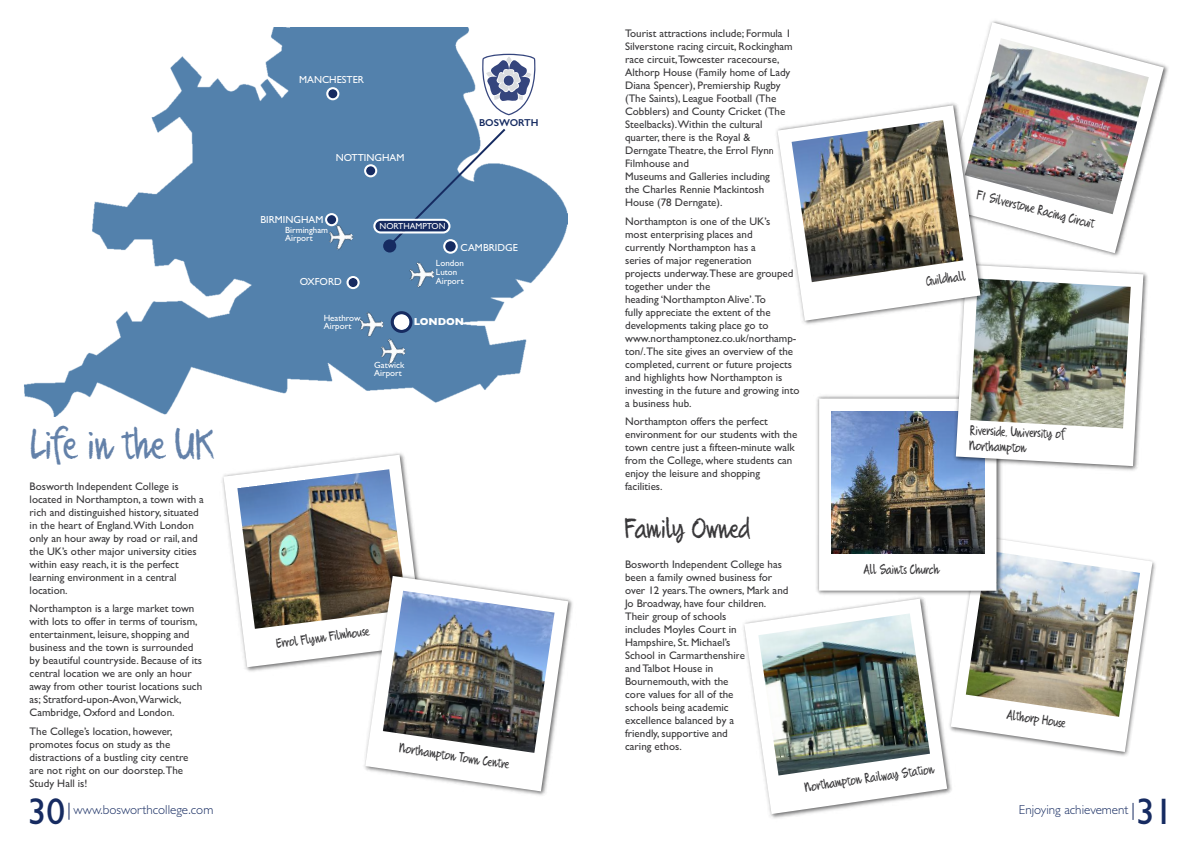
<style>
.page{position:relative;width:1191px;height:842px;background:#fff}
.page>*{position:absolute;margin:0;border:0;box-sizing:border-box;transform-origin:0 0}
.t1{font:38px "Quikhand";color:#6381a9}
.t2{font:37.2px "Gill Sans";color:#162b61}
.t3{font:37px "Gill Sans";color:#162b61}
.t4{font:25px "Quikhand";color:#39383a}
.t5{font:300 13px "Gill Sans";color:#162b61}
.t6{font:12px/15.4px "Quikhand";color:#39383a}
.t7{font:11px/13px "Gill Sans";color:#39383a}
.t8{font:10.3px "Gill Sans";color:#fff}
.t9{font:700 10.3px "Gill Sans";letter-spacing:-.015em;color:#fff}
.t10{font:600 10px "Gill Sans";color:#162b61}
.t11{font:9px/7.8px "Gill Sans";color:#fff}
.t12{font:8.8px "Gill Sans";color:#fff}
</style>
<div class="page">
<img style="left:24px;top:27px;width:544px;height:389px">
<svg style="left:391px;top:311px;width:21px;height:22px"></svg>
<svg style="left:346px;top:276px;width:14px;height:13px"></svg>
<svg style="left:325px;top:213px;width:13px;height:13px"></svg>
<img style="left:356px;top:310px;width:28px;height:28px">
<img style="left:407px;top:260px;width:27px;height:28px">
<img style="left:378px;top:337px;width:28px;height:28px">
<svg style="left:326px;top:87px;width:13px;height:13px"></svg>
<img style="left:326px;top:223px;width:28px;height:28px">
<svg style="left:1132px;top:803px;width:1px;height:17px"></svg>
<svg style="left:69px;top:803px;width:1px;height:17px"></svg>
<svg style="left:481px;top:54px;width:55px;height:61px"></svg>
<div style="left:504px;top:76px;width:9px;height:10px;background:#35457d;border-radius:50%"></div>
<svg style="left:986px;top:22px;width:177px;height:231px"></svg>
<img style="left:970px;top:38px;width:178px;height:176px">
<svg style="left:223px;top:455px;width:196px;height:212px"></svg>
<img style="left:237px;top:469px;width:170px;height:160px">
<img style="left:360px;top:570px;width:213px;height:226px">
<svg style="left:365px;top:576px;width:203px;height:215px"></svg>
<img style="left:383px;top:591px;width:171px;height:162px">
<svg style="left:955px;top:539px;width:197px;height:213px"></svg>
<img style="left:965px;top:551px;width:175px;height:166px">
<img style="left:743px;top:625px;width:212px;height:194px">
<svg style="left:744px;top:599px;width:203px;height:215px"></svg>
<img style="left:758px;top:613px;width:172px;height:162px">
<img style="left:816px;top:395px;width:189px;height:204px">
<div style="left:819px;top:399px;width:177px;height:192px;background:#fff"></div>
<img style="left:831px;top:412px;width:153px;height:141px">
<svg style="left:364px;top:127px;width:143px;height:127px"></svg>
<div style="left:383px;top:239px;width:13px;height:13px;background:#162b61;border-radius:50%"></div>
<img style="left:950px;top:264px;width:198px;height:210px">
<svg style="left:955px;top:265px;width:188px;height:201px"></svg>
<img style="left:970px;top:278px;width:160px;height:150px">
<img style="left:776px;top:100px;width:212px;height:229px">
<svg style="left:777px;top:105px;width:203px;height:216px"></svg>
<img style="left:791px;top:120px;width:172px;height:162px">
<p class="t7" style="left:625px;top:27px;width:169px">Tourist attractions include; Formula 1<br>Silverstone racing circuit, Rockingham race circuit,Towcester racecourse,<br>Althorp House (Family home of Lady<br>Diana Spencer), Premiership Rugby (The Saints), League Football (The<br>Cobblers) and County Cricket (The<br>Steelbacks).Within the cultural quarter, there is the Royal &amp;<br>Derngate Theatre, the Errol Flynn<br>Filmhouse and<br>Museums and Galleries including<br>the Charles Rennie Mackintosh<br>House (78 Derngate).</p>
<p class="t7" style="left:625px;top:214px;width:176px">Northampton is one of the UK’s<br>most enterprising places and<br>currently Northampton has a<br>series of major regeneration<br>projects underway.These are grouped together under the<br>heading ‘Northampton Alive’.To<br>fully appreciate the extent of the developments taking place go to www.northamptonez.co.uk/northamp&shy;ton/.The site gives an overview of the completed, current or future projects and highlights how Northampton is investing in the future and growing into a business hub.</p>
<p class="t7" style="left:625px;top:415px;width:174px">Northampton offers the perfect environment for our students with the town centre just a fifteen-minute walk from the College, where students can enjoy the leisure and shopping facilities.</p>
<p class="t8" style="left:299px;top:73px;width:66px">MANCHESTER</p>
<p class="t10" style="left:479px;top:117px;width:61px">BOSWORTH</p>
<p class="t8" style="left:336px;top:151px;width:70px">NOTTINGHAM</p>
<p class="t6" style="left:979px;top:187px;width:122px;rotate:14deg">F1 Silverstone Racing Circuit</p>
<p class="t8" style="left:260px;top:214px;width:65px">BIRMINGHAM</p>
<p class="t11" style="left:285px;top:226px;width:45px">Birmingham<br>Airport</p>
<p class="t12" style="left:379px;top:221px;width:68px">NORTHAMPTON</p>
<p class="t8" style="left:460px;top:241px;width:59px">CAMBRIDGE</p>
<p class="t11" style="left:436px;top:259px;width:29px;line-height:8.8px">London<br>Luton</p>
<p class="t6" style="left:925px;top:274px;width:41px;rotate:-8deg">Guildhall</p>
<p class="t8" style="left:300px;top:275px;width:44px">OXFORD</p>
<p class="t11" style="left:436px;top:277px;width:29px">Airport</p>
<p class="t11" style="left:324px;top:314px;width:38px">Heathrow</p>
<p class="t9" style="left:414px;top:315px;width:52px">LONDON</p>
<p class="t11" style="left:324px;top:322px;width:29px">Airport</p>
<p class="t11" style="left:374px;top:361px;width:32px">Gatwick<br>Airport</p>
<p class="t6" style="left:970px;top:423px;width:97px;rotate:2deg">Riverside, University of<br>Northampton</p>
<h1 class="t1" style="left:31px;top:423px;width:185px">Life in the UK</h1>
<p class="t7" style="left:30px;top:479px;width:176px">Bosworth Independent College is located in Northampton, a town with a rich and distinguished history, situated in the heart of England.With London only an hour away by road or rail, and the UK’s other major university cities within easy reach, it is the perfect learning environment in a central location.</p>
<p class="t7" style="left:30px;top:602px;width:174px">Northampton is a large market town with lots to offer in terms of tourism, entertainment, leisure, shopping and business and the town is surrounded by beautiful countryside. Because of its central location we are only an hour away from other tourist locations such as; Stratford-upon-Avon,Warwick, Cambridge, Oxford and London.</p>
<p class="t7" style="left:30px;top:725px;width:160px">The College’s location, however, promotes focus on study as the distractions of a bustling city centre are not right on our doorstep.The<br>Study Hall is!</p>
<h2 class="t2" style="left:28px;top:789px;width:39px">30</h2>
<p class="t5" style="left:74px;top:802px;width:141px">www.bosworthcollege.com</p>
<p class="t5" style="left:1019px;top:802px;width:111px">Enjoying achievement</p>
<h3 class="t3" style="left:1136px;top:789px;width:38px">31</h3>
<h3 class="t4" style="left:625px;top:514px;width:126px">Family Owned</h3>
<p class="t7" style="left:625px;top:558px;width:165px">Bosworth Independent College has been a family owned business for over 12 years.The owners, Mark and<br>Jo Broadway, have four children.<br>Their group of schools<br>includes Moyles Court in<br>Hampshire, St. Michael’s<br>School in Carmarthenshire<br>and Talbot House in<br>Bournemouth, with the<br>core values for all of the<br>schools being academic<br>excellence balanced by a<br>friendly, supportive and<br>caring ethos.</p>
<p class="t6" style="left:864px;top:562px;width:77px">All Saints Church</p>
<p class="t6" style="left:275px;top:636px;width:95px;rotate:-8deg">Errol Flynn Filmhouse</p>
<p class="t6" style="left:1008px;top:707px;width:61px;rotate:9deg">Althorp House</p>
<p class="t6" style="left:401px;top:740px;width:112px;rotate:9deg">Northampton Town Centre</p>
<p class="t6" style="left:804px;top:780px;width:132px;rotate:-8deg">Northampton Railway Station</p>
</div>
